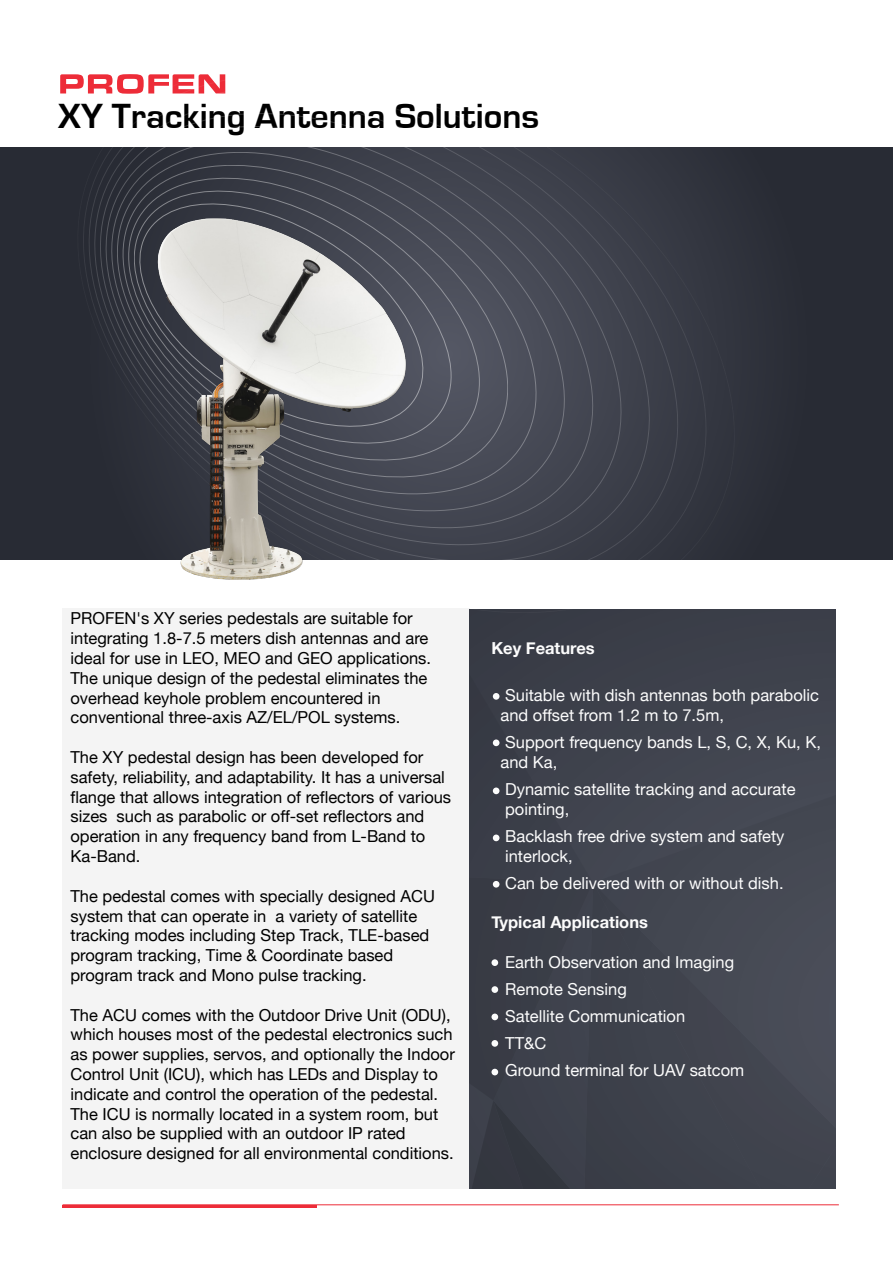
<style>
.page{position:relative;width:893px;height:1264px;background:#fff}
.page>*{position:absolute;margin:0;border:0;box-sizing:border-box;transform-origin:0 0}
.t1{font:700 36px "Eurostile";color:#000}
.t2{font:16.5px/19.8px "Helvetica Neue";color:#000}
.t3{font:16.5px/19.8px "Helvetica Neue";color:#fcfcfc}
.t4{font:700 16.5px "Helvetica Neue";color:#fcfcfc}
</style>
<div class="page">
<div style="left:63px;top:608px;width:407px;height:580px;background:#f4f4f4"></div>
<div style="left:470px;top:609px;width:365px;height:579px;background:#3f434d"></div>
<div style="left:764px;top:910px;width:71px;height:200px;background:#484c57"></div>
<svg style="left:60px;top:74px;width:17px;height:20px"></svg>
<hr style="left:63px;top:1204px;width:776px;height:1px;background:#ed2c38">
<hr style="left:63px;top:1204px;width:254px;height:3px;background:#ed2c38">
<svg style="left:470px;top:677px;width:98px;height:511px"></svg>
<svg style="left:493px;top:880px;width:7px;height:7px"></svg>
<div style="left:493px;top:834px;width:7px;height:7px;background:#fcfcfc;border-radius:50%"></div>
<div style="left:493px;top:787px;width:7px;height:7px;background:#fcfcfc;border-radius:50%"></div>
<div style="left:493px;top:739px;width:7px;height:7px;background:#fcfcfc;border-radius:50%"></div>
<div style="left:493px;top:693px;width:7px;height:6px;background:#fcfcfc;border-radius:50%"></div>
<div style="left:0;top:148px;width:893px;height:411px;background:#282b34"></div>
<svg style="left:77px;top:74px;width:658px;height:539px"></svg>
<img style="left:153px;top:213px;width:260px;height:377px">
<h1 class="t1" style="left:58px;top:97px;width:482px">XY Tracking Antenna Solutions</h1>
<p class="t2" style="left:70px;top:608px;width:362px">PROFEN's XY series pedestals are suitable for integrating 1.8-7.5 meters dish antennas and are ideal for use in LEO, MEO and GEO applications.<br>The unique design of the pedestal eliminates the overhead keyhole problem encountered in conventional three-axis AZ/EL/POL systems.</p>
<p class="t2" style="left:70px;top:746px;width:382px">The XY pedestal design has been developed for safety, reliability, and adaptability. It has a universal flange that allows integration of reflectors of various sizes such as parabolic or off-set reflectors and operation in any frequency band from L-Band to Ka-Band.</p>
<p class="t2" style="left:70px;top:885px;width:366px">The pedestal comes with specially designed ACU system that can operate in a variety of satellite tracking modes including Step Track, TLE-based program tracking, Time &amp; Coordinate based program track and Mono pulse tracking.</p>
<p class="t2" style="left:70px;top:1004px;width:386px">The ACU comes with the Outdoor Drive Unit (ODU), which houses most of the pedestal electronics such as power supplies, servos, and optionally the Indoor Control Unit (ICU), which has LEDs and Display to indicate and control the operation of the pedestal.<br>The ICU is normally located in a system room, but can also be supplied with an outdoor IP rated enclosure designed for all environmental conditions.</p>
<p class="t4" style="left:491px;top:638px;width:105px">Key Features</p>
<p class="t3" style="left:501px;top:685px;width:320px">Suitable with dish antennas both parabolic and offset from 1.2 m to 7.5m,</p>
<p class="t3" style="left:501px;top:732px;width:322px">Support frequency bands L, S, C, X, Ku, K, and Ka,</p>
<p class="t3" style="left:505px;top:778px;width:292px">Dynamic satellite tracking and accurate pointing,</p>
<p class="t3" style="left:505px;top:825px;width:281px">Backlash free drive system and safety interlock,</p>
<p class="t3" style="left:505px;top:872px;width:280px">Can be delivered with or without dish.</p>
<p class="t4" style="left:491px;top:911px;width:158px">Typical Applications</p>
<p class="t3" style="left:505px;top:948px;width:241px;line-height:27px">Earth Observation and Imaging<br>Remote Sensing<br>Satellite Communication<br>TT&amp;C<br>Ground terminal for UAV satcom</p>
</div>
